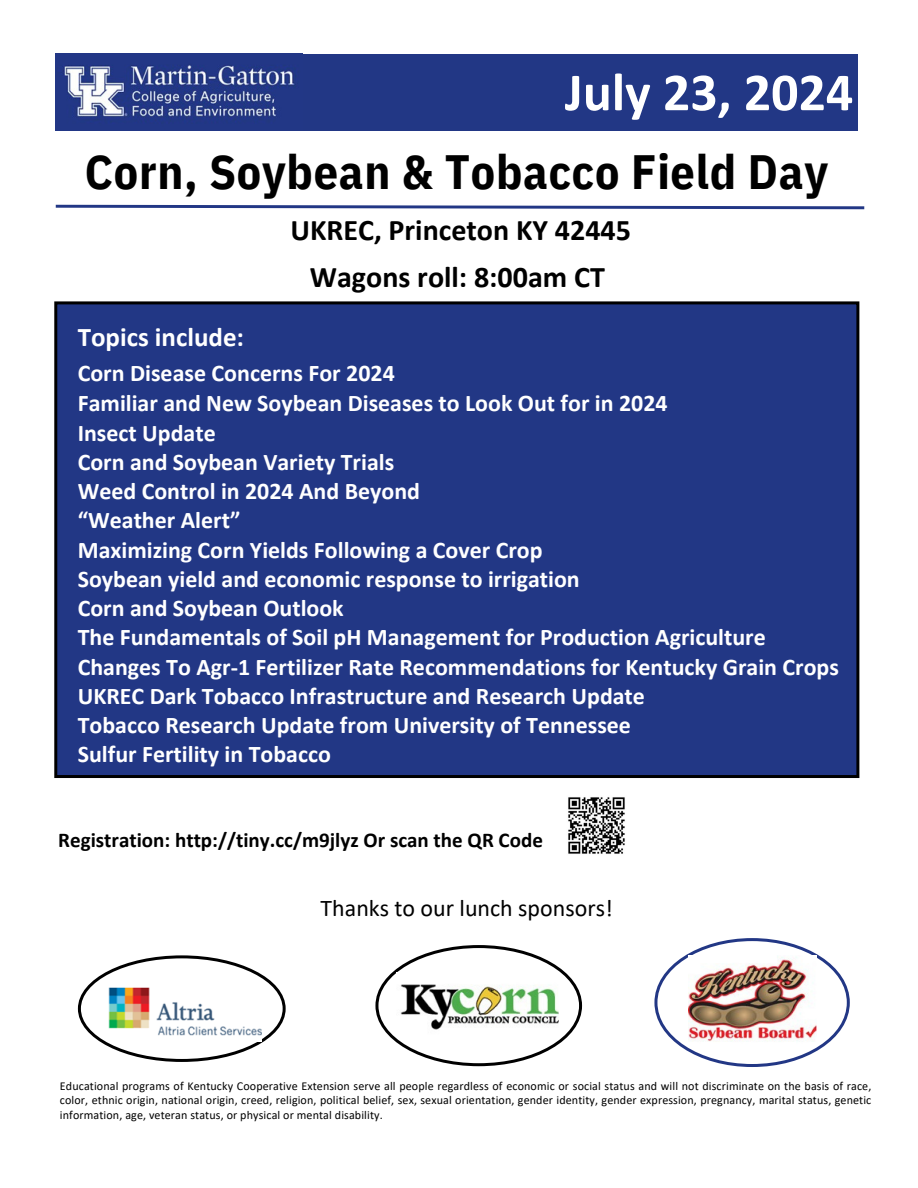
<style>
.page{position:relative;width:918px;height:1188px;background:#fff}
.page>*{position:absolute;margin:0;border:0;box-sizing:border-box;transform-origin:0 0}
.t1{font:700 54px "Calibri";color:#fff}
.t2{font:700 48px "IBM Plex Sans Cond";letter-spacing:.015em;color:#000}
.t3{font:700 30px/47.2px "Calibri";color:#000;text-align:center}
.t4{font:700 27px "Calibri";color:#fff}
.t5{font:700 24px/29.4px "Calibri";color:#fff}
.t6{font:24px "Calibri";color:#000}
.t7{font:700 21px "Calibri";color:#000}
.t8{font:12px/14.7px "Calibri";letter-spacing:.01em;color:#000;text-align:justify}
</style>
<div class="page">
<div style="left:78px;top:955px;width:208px;height:107px;border:3px solid #000;border-radius:50%"></div>
<img style="left:104px;top:987px;width:157px;height:55px">
<div style="left:375px;top:945px;width:207px;height:121px;border:3px solid #000;border-radius:50%"></div>
<img style="left:400px;top:984px;width:158px;height:46px">
<div style="left:654px;top:938px;width:196px;height:129px;border:3px solid #223785;border-radius:50%"></div>
<img style="left:688px;top:956px;width:128px;height:86px">
<div style="left:56px;top:303px;width:802px;height:474px;background:#223785"></div>
<div style="left:54px;top:301px;width:805px;height:477px;border:3px solid #000"></div>
<div style="left:70px;top:54px;width:787px;height:76px;background:#223785"></div>
<img style="left:56px;top:54px;width:240px;height:76px">
<img style="left:568px;top:797px;width:57px;height:57px">
<svg style="left:56px;top:205px;width:808px;height:4px;background:#5e6da6"></svg>
<p class="t1" style="left:565px;top:70px;width:290px">July 23, 2024</p>
<h3 class="t2" style="left:85px;top:140px;width:745px">Corn, Soybean &amp; Tobacco Field Day</h3>
<h5 class="t3" style="left:291px;top:209px;width:342px">UKREC, Princeton KY 42445<br>Wagons roll: 8:00am CT</h5>
<p class="t4" style="left:78px;top:326px;width:168px">Topics include:</p>
<p class="t5" style="left:78px;top:360px;width:763px">Corn Disease Concerns For 2024<br>Familiar and New Soybean Diseases to Look Out for in 2024<br>Insect Update<br>Corn and Soybean Variety Trials<br>Weed Control in 2024 And Beyond<br>“Weather Alert”<br>Maximizing Corn Yields Following a Cover Crop<br>Soybean yield and economic response to irrigation<br>Corn and Soybean Outlook<br>The Fundamentals of Soil pH Management for Production Agriculture Changes To Agr-1 Fertilizer Rate Recommendations for Kentucky Grain Crops UKREC Dark Tobacco Infrastructure and Research Update<br>Tobacco Research Update from University of Tennessee<br>Sulfur Fertility in Tobacco</p>
<h4 class="t7" style="left:58px;top:831px;width:486px">Registration: http://tiny.cc/m9jlyz Or scan the QR Code</h4>
<h6 class="t6" style="left:321px;top:898px;width:294px">Thanks to our lunch sponsors!</h6>
<p class="t8" style="left:60px;top:1079px;width:813px">Educational programs of Kentucky Cooperative Extension serve all people regardless of economic or social status and will not discriminate on the basis of race, color, ethnic origin, national origin, creed, religion, political belief, sex, sexual orientation, gender identity, gender expression, pregnancy, marital status, genetic information, age, veteran status, or physical or mental disability.</p>
</div>
